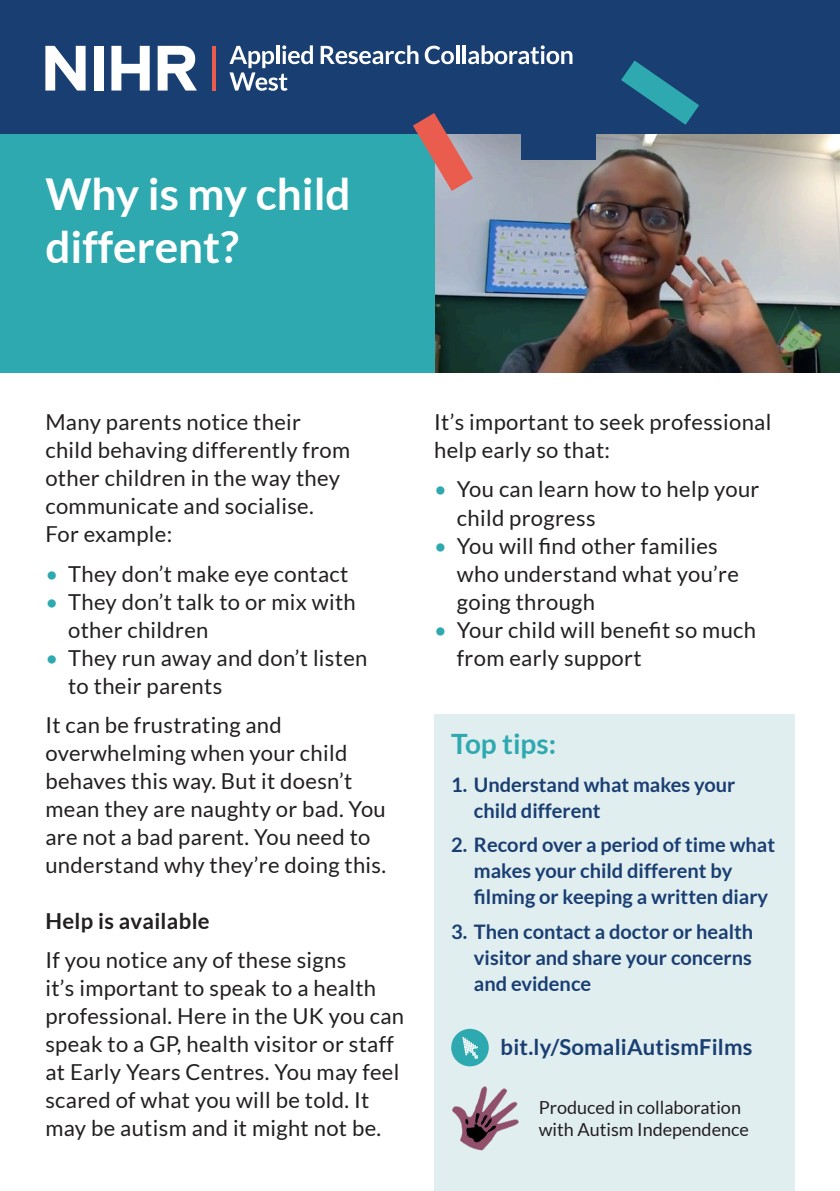
<style>
.page{position:relative;width:840px;height:1191px;background:#fff}
.page>*{position:absolute;margin:0;border:0;box-sizing:border-box;transform-origin:0 0}
.t1{font:700 44px/52.8px "Lato";color:#fff}
.t2{font:700 28px "Lato";color:#2ea9b0}
.Body_Text{font:22px/28px "Lato";letter-spacing:.015em;color:#231f20}
.Bullet{font:22px/28px "Lato";letter-spacing:.015em;color:#231f20}
.t3{font:700 22px "Lato";letter-spacing:.01em;color:#193e72}
.Bold_Heading{font:700 22px "Lato";letter-spacing:.015em;color:#231f20}
.Top_Tip_Bullet{font:700 20px/26px "Lato";color:#193e72}
.Top_Tip_Bullet-2{font:18px/22.4px "Lato";color:#231f20}
.s1{color:#2ea9b0}
</style>
<div class="page">
<div style="left:0;top:0;width:839px;height:146px;background:#193e72"></div>
<img style="left:434px;top:135px;width:405px;height:238px">
<div style="left:521px;top:125px;width:74px;height:34px;background:#193e72"></div>
<svg style="left:621px;top:60px;width:77px;height:65px"></svg>
<svg style="left:320px;top:45px;width:98px;height:19px"></svg>
<svg style="left:424px;top:46px;width:29px;height:18px"></svg>
<hr style="left:456px;top:45px;width:3px;height:19px;background:#fff">
<hr style="left:462px;top:45px;width:3px;height:19px;background:#fff">
<svg style="left:468px;top:45px;width:104px;height:19px"></svg>
<svg style="left:229px;top:45px;width:84px;height:46px"></svg>
<svg style="left:45px;top:46px;width:40px;height:45px"></svg>
<div style="left:93px;top:46px;width:10px;height:45px;background:#fff"></div>
<svg style="left:111px;top:46px;width:39px;height:45px"></svg>
<svg style="left:157px;top:46px;width:40px;height:45px"></svg>
<svg style="left:212px;top:46px;width:3px;height:44px"></svg>
<div style="left:0;top:135px;width:434px;height:238px;background:#2ea9b0"></div>
<div style="left:434px;top:714px;width:360px;height:477px;background:#e1eef0"></div>
<svg style="left:412px;top:113px;width:61px;height:78px"></svg>
<div style="left:451px;top:1028px;width:37px;height:38px;background:#2ea9b0;border-radius:50%"></div>
<svg style="left:462px;top:1036px;width:16px;height:23px"></svg>
<img style="left:452px;top:1086px;width:67px;height:65px">
<p class="t1" style="left:45px;top:167px;width:306px">Why is my child different?</p>
<p class="Body_Text" style="left:45px;top:408px;width:306px">Many parents notice their child behaving differently from other children in the way they communicate and socialise.<br>For example:</p>
<p class="Bullet" style="left:45px;top:559px;width:304px"><span class="s1">•</span> They don’t make eye contact</p>
<p class="Bullet" style="left:68px;top:587px;width:289px;text-indent:-23px"><span class="s1">•</span> They don’t talk to or mix with other children</p>
<p class="Bullet" style="left:68px;top:643px;width:301px;text-indent:-23px"><span class="s1">•</span> They run away and don’t listen to their parents</p>
<p class="Body_Text" style="left:45px;top:711px;width:342px">It can be frustrating and overwhelming when your child behaves this way. But it doesn’t mean they are naughty or bad. You are not a bad parent. You need to understand why they’re doing this.</p>
<p class="Bold_Heading" style="left:45px;top:908px;width:166px">Help is available</p>
<p class="Body_Text" style="left:45px;top:946px;width:360px">If you notice any of these signs<br>it’s important to speak to a health professional. Here in the UK you can speak to a GP, health visitor or staff at Early Years Centres. You may feel scared of what you will be told. It may be autism and it might not be.</p>
<p class="Body_Text" style="left:434px;top:408px;width:338px">It’s important to seek professional help early so that:</p>
<p class="Bullet" style="left:456px;top:475px;width:304px;text-indent:-23px"><span class="s1">•</span> You can learn how to help your child progress</p>
<p class="Bullet" style="left:456px;top:531px;width:283px;text-indent:-23px"><span class="s1">•</span> You will find other families who understand what you’re going through</p>
<p class="Bullet" style="left:456px;top:615px;width:300px;text-indent:-23px"><span class="s1">•</span> Your child will benefit so much from early support</p>
<p class="t2" style="left:451px;top:728px;width:106px">Top tips:</p>
<p class="Top_Tip_Bullet" style="left:473px;top:771px;width:263px;text-indent:-23px">1. Understand what makes your child different</p>
<p class="Top_Tip_Bullet" style="left:473px;top:831px;width:302px;text-indent:-23px">2. Record over a period of time what makes your child different by filming or keeping a written diary</p>
<p class="Top_Tip_Bullet" style="left:473px;top:918px;width:281px;text-align:justify;text-indent:-23px">3. Then contact a doctor or health visitor and share your concerns and evidence</p>
<p class="t3" style="left:500px;top:1034px;width:253px">bit.ly/SomaliAutismFilms</p>
<p class="Top_Tip_Bullet-2" style="left:538px;top:1096px;width:211px">Produced in collaboration with Autism Independence</p>
</div>
